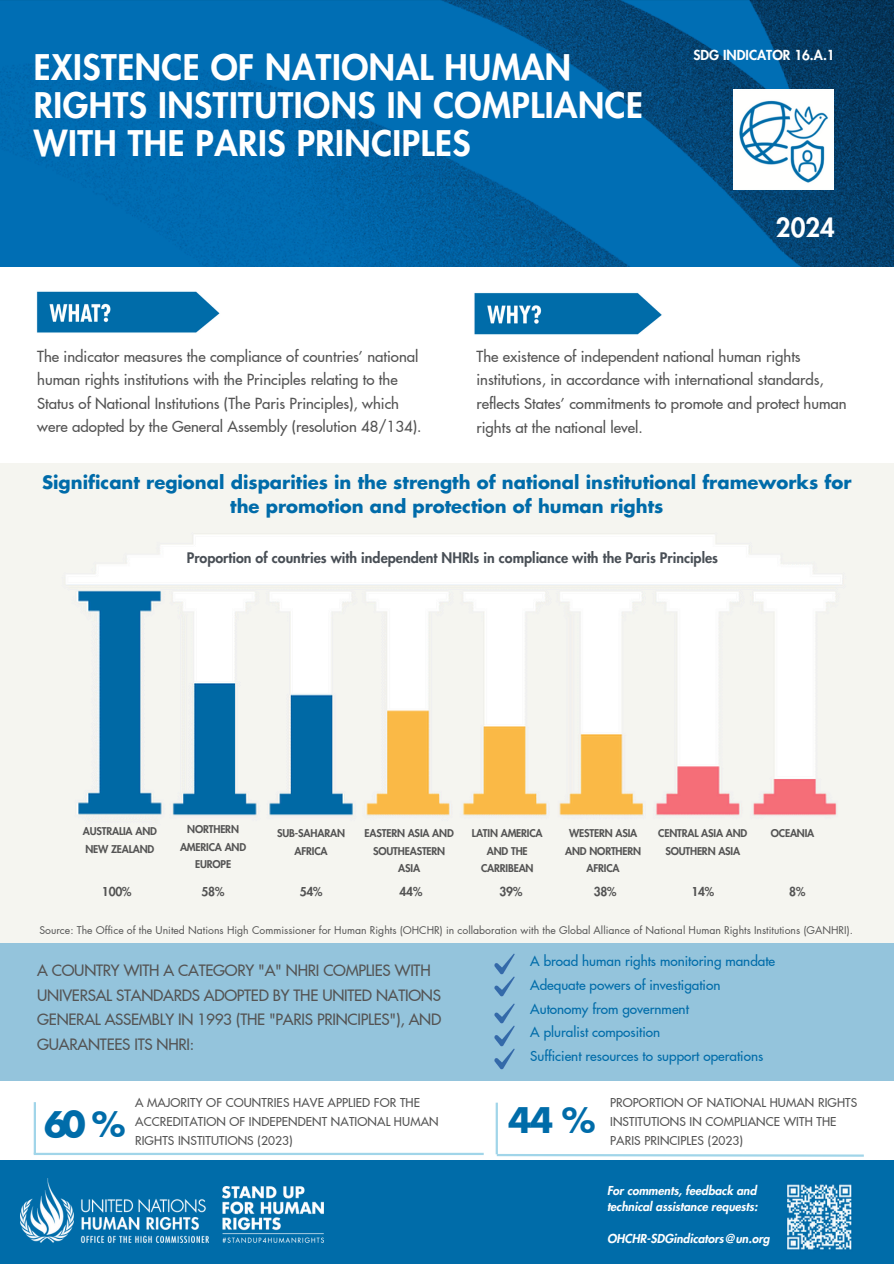
<style>
.page{position:relative;width:894px;height:1264px;background:#fff}
.page>*{position:absolute;margin:0;border:0;box-sizing:border-box;transform-origin:0 0}
.t1{font:800 34.5px/38.2px "Futura LT Pro";letter-spacing:.015em;color:#fff}
.t2{font:700 34.5px "Futura LT Pro";color:#006ca9}
.t3{font:800 25.5px "Futura LT Pro";color:#fff}
.t4{font:700 18px/24.8px "Futura Std";color:#006ba9;text-align:center}
.t5{font:500 15.3px/24.8px "Futura LT Pro";letter-spacing:-.015em;color:#545454}
.t6{font:500 15px/23.7px "Futura LT Pro";color:#545454}
.t7{font:800 14.25px "Futura LT Pro";color:#494f56}
.t8{font:500 13.5px "Futura LT Pro";color:#006ca9}
.t9{font:800 13.5px "Futura LT Pro";color:#fff}
.t10{font:500 12px/19px "Futura LT Pro";letter-spacing:.01em;color:#545454}
.t11{font:italic 800 12px/16px "Futura Std";color:#fff}
.t12{font:800 12px "Futura LT Pro";letter-spacing:-.015em;color:#545454}
.t13{font:800 10.5px/17.5px "Futura LT Pro";letter-spacing:-.015em;color:#545454;text-align:center}
.t14{font:10.5px "Futura LT Pro";color:#545454}
</style>
<div class="page">
<img style="left:36px;top:291px;width:184px;height:42px">
<img style="left:474px;top:292px;width:188px;height:43px">
<div style="left:0;top:1160px;width:893px;height:103px;background:#006ca9"></div>
<img style="left:787px;top:1184px;width:65px;height:66px">
<img style="left:21px;top:1178px;width:188px;height:64px">
<img style="left:222px;top:1186px;width:102px;height:56px">
<div style="left:0;top:943px;width:893px;height:137px;background:#94c4dc"></div>
<img style="left:0;top:463px;width:893px;height:479px">
<img style="left:494px;top:953px;width:21px;height:44px">
<img style="left:494px;top:1003px;width:21px;height:67px">
<hr style="left:34px;top:1152px;width:449px;height:2px;background:#a1d5e9">
<hr style="left:34px;top:1102px;width:2px;height:51px;background:#a1d5e9">
<svg style="left:496px;top:1154px;width:368px;height:3px"></svg>
<hr style="left:495px;top:1102px;width:3px;height:52px;background:#a1d5e9">
<img style="left:0;top:1px;width:893px;height:265px">
<img style="left:733px;top:89px;width:100px;height:100px">
<p class="t1" style="left:34px;top:50px;width:610px">EXISTENCE OF NATIONAL HUMAN<br>RIGHTS INSTITUTIONS IN COMPLIANCE<br>WITH THE PARIS PRINCIPLES</p>
<p class="t9" style="left:693px;top:49px;width:143px">SDG INDICATOR 16.A.1</p>
<h5 class="t3" style="left:775px;top:216px;width:60px">2024</h5>
<p class="t6" style="left:37px;top:345px;width:386px">The indicator measures the compliance of countries’ national human rights institutions with the Principles relating to the Status of National Institutions (The Paris Principles), which were adopted by the General Assembly (resolution 48/134).</p>
<p class="t6" style="left:476px;top:345px;width:372px">The existence of independent national human rights institutions, in accordance with international standards, reflects States’ commitments to promote and protect human rights at the national level.</p>
<p class="t4" style="left:42px;top:470px;width:810px">Significant regional disparities in the strength of national institutional frameworks for the promotion and protection of human rights</p>
<p class="t7" style="left:187px;top:551px;width:532px">Proportion of countries with independent NHRIs in compliance with the Paris Principles</p>
<p class="t13" style="left:83px;top:822px;width:76px;text-align:left">AUSTRALIA AND<br>NEW ZEALAND</p>
<p class="t13" style="left:180px;top:821px;width:68px">NORTHERN<br>AMERICA AND<br>EUROPE</p>
<p class="t13" style="left:277px;top:825px;width:69px">SUB-SAHARAN<br>AFRICA</p>
<p class="t13" style="left:364px;top:825px;width:91px">EASTERN ASIA AND<br>SOUTHEASTERN<br>ASIA</p>
<p class="t13" style="left:472px;top:825px;width:72px">LATIN AMERICA<br>AND THE<br>CARRIBEAN</p>
<p class="t13" style="left:565px;top:825px;width:77px">WESTERN ASIA<br>AND NORTHERN<br>AFRICA</p>
<p class="t13" style="left:658px;top:825px;width:91px">CENTRAL ASIA AND<br>SOUTHERN ASIA</p>
<p class="t13" style="left:770px;top:825px;width:45px">OCEANIA</p>
<p class="t12" style="left:102px;top:886px;width:31px">100%</p>
<h2 class="t12" style="left:201px;top:886px;width:24px">58%</h2>
<h2 class="t12" style="left:299px;top:886px;width:24px">54%</h2>
<p class="t12" style="left:399px;top:886px;width:24px">44%</p>
<p class="t12" style="left:499px;top:886px;width:24px">39%</p>
<p class="t12" style="left:593px;top:886px;width:24px">38%</p>
<p class="t12" style="left:691px;top:886px;width:24px">14%</p>
<p class="t12" style="left:789px;top:886px;width:18px">8%</p>
<p class="t14" style="left:39px;top:925px;width:814px">Source: The Office of the United Nations High Commissioner for Human Rights (OHCHR) in collaboration with the Global Alliance of National Human Rights Institutions (GANHRI).</p>
<p class="t5" style="left:37px;top:958px;width:405px">A COUNTRY WITH A CATEGORY "A" NHRI COMPLIES WITH UNIVERSAL STANDARDS ADOPTED BY THE UNITED NATIONS GENERAL ASSEMBLY IN 1993 (THE "PARIS PRINCIPLES"), AND GUARANTEES ITS NHRI:</p>
<p class="t2" style="left:44px;top:1108px;width:83px">60 %</p>
<p class="t10" style="left:135px;top:1093px;width:305px">A MAJORITY OF COUNTRIES HAVE APPLIED FOR THE<br>ACCREDITATION OF INDEPENDENT NATIONAL HUMAN</p>
<p class="t10" style="left:135px;top:1131px;width:159px">RIGHTS INSTITUTIONS (2023)</p>
<p class="t8" style="left:530px;top:955px;width:246px">A broad human rights monitoring mandate</p>
<p class="t8" style="left:530px;top:978px;width:192px">Adequate powers of investigation</p>
<p class="t8" style="left:530px;top:1002px;width:160px">Autonomy from government</p>
<p class="t8" style="left:530px;top:1026px;width:131px">A pluralist composition</p>
<p class="t8" style="left:530px;top:1049px;width:234px">Sufficient resources to support operations</p>
<p class="t2" style="left:508px;top:1104px;width:89px">44 %</p>
<p class="t10" style="left:610px;top:1093px;width:248px">PROPORTION OF NATIONAL HUMAN RIGHTS<br>INSTITUTIONS IN COMPLIANCE WITH THE<br>PARIS PRINCIPLES (2023)</p>
<p class="t11" style="left:606px;top:1182px;width:152px">For comments, feedback and technical assistance requests:</p>
<p class="t11" style="left:606px;top:1230px;width:164px">OHCHR-SDGindicators@un.org</p>
</div>
